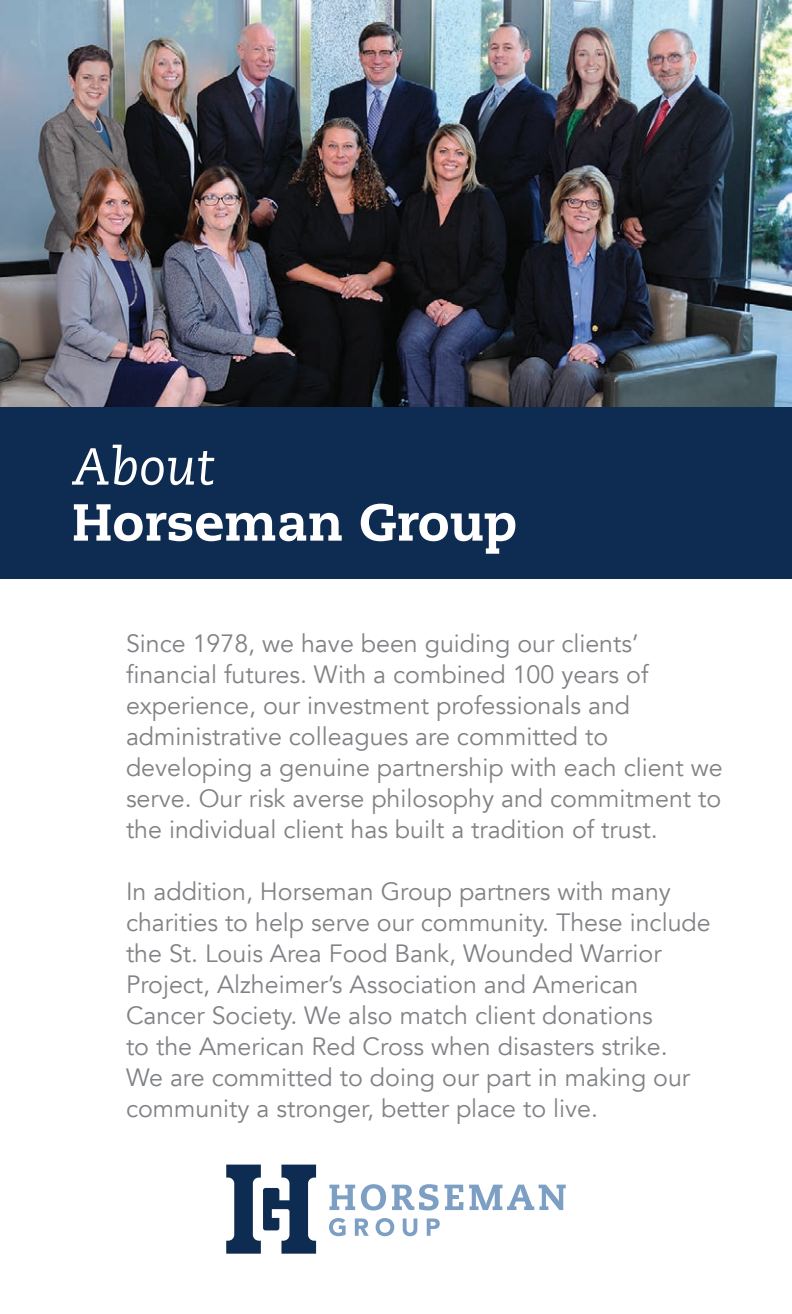
<style>
.page{position:relative;width:792px;height:1314px;background:#fff}
.page>*{position:absolute;margin:0;border:0;box-sizing:border-box;transform-origin:0 0}
.t1{font:800 52px "Caecilia LT Std";color:#fff}
.t2{font:italic 52px "Caecilia LT Std";color:#fff}
.t3{font:25px/31px "Avenir";color:#808285}
</style>
<div class="page">
<svg style="left:226px;top:1165px;width:90px;height:89px"></svg>
<svg style="left:329px;top:1185px;width:26px;height:25px"></svg>
<svg style="left:361px;top:1184px;width:25px;height:26px"></svg>
<svg style="left:392px;top:1184px;width:47px;height:26px"></svg>
<svg style="left:445px;top:1185px;width:121px;height:25px"></svg>
<svg style="left:329px;top:1218px;width:17px;height:18px"></svg>
<svg style="left:355px;top:1218px;width:14px;height:18px"></svg>
<svg style="left:376px;top:1218px;width:18px;height:18px"></svg>
<svg style="left:403px;top:1218px;width:14px;height:18px"></svg>
<svg style="left:427px;top:1218px;width:13px;height:18px"></svg>
<div style="left:0;top:406px;width:792px;height:173px;background:#0e2b51"></div>
<img style="left:0;top:0;width:792px;height:406px">
<h1 class="t2" style="left:72px;top:437px;width:144px">About</h1>
<h1 class="t1" style="left:72px;top:490px;width:447px">Horseman Group</h1>
<p class="t3" style="left:126px;top:629px;width:598px">Since 1978, we have been guiding our clients’ financial futures. With a combined 100 years of experience, our investment professionals and administrative colleagues are committed to developing a genuine partnership with each client we serve. Our risk averse philosophy and commitment to the individual client has built a tradition of trust.</p>
<p class="t3" style="left:126px;top:877px;width:586px">In addition, Horseman Group partners with many charities to help serve our community. These include the St. Louis Area Food Bank, Wounded Warrior Project, Alzheimer’s Association and American Cancer Society. We also match client donations<br>to the American Red Cross when disasters strike.<br>We are committed to doing our part in making our community a stronger, better place to live.</p>
</div>
